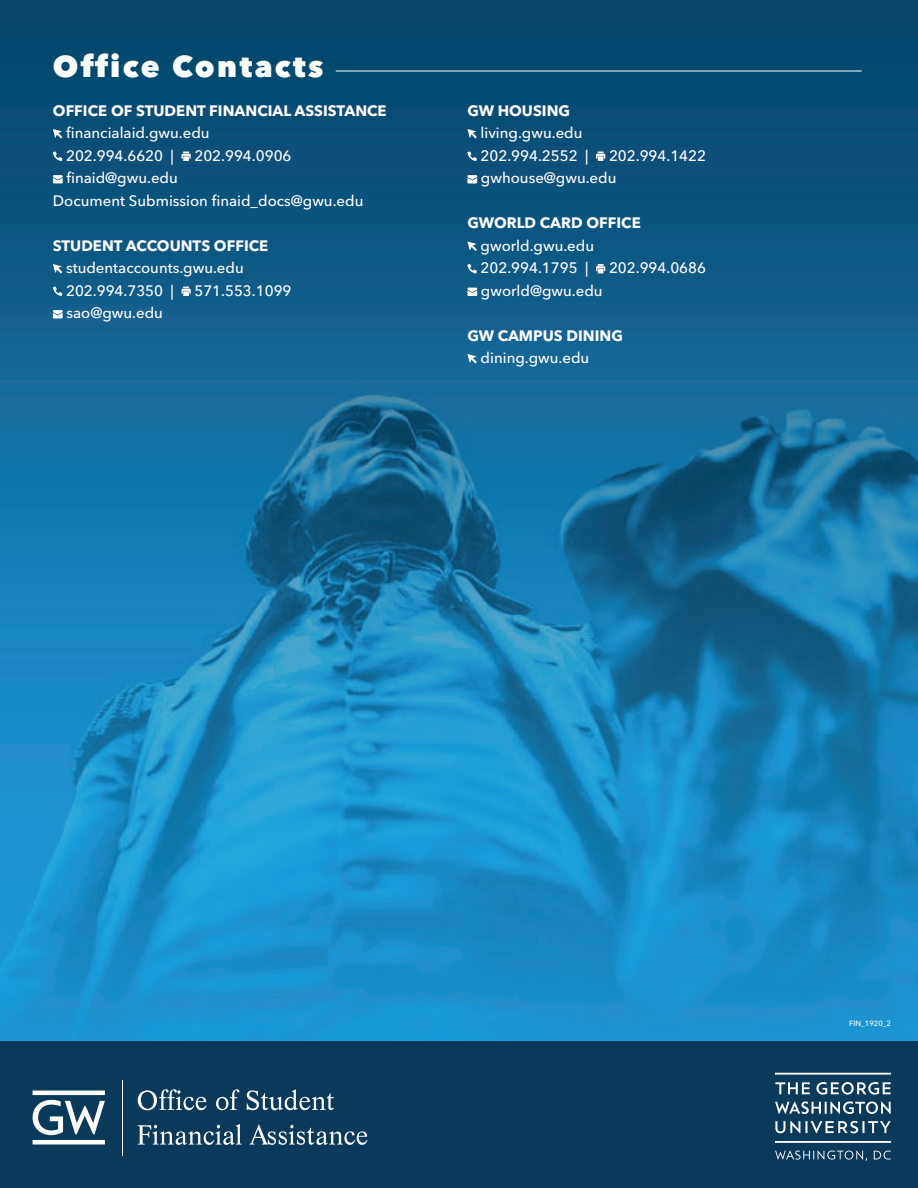
<style>
.page{position:relative;width:918px;height:1188px;background:#fff}
.page>*{position:absolute;margin:0;border:0;box-sizing:border-box;transform-origin:0 0}
.t1{font:800 30px "Avenir Next LT Pro";letter-spacing:.08em;color:#fff}
.t2{font:500 15px/22.5px "Avenir Next LT Pro";color:#fff}
.t3{font:700 15px/22.5px "Avenir Next LT Pro";color:#fff}
.t4{font:500 7.5px "Avenir Next LT Pro";color:#fff}
.s1{font-weight:500}
.s2{font-weight:700}
</style>
<div class="page">
<img style="left:0;top:0;width:918px;height:278px">
<img style="left:0;top:278px;width:918px;height:763px">
<hr style="left:336px;top:71px;width:526px;height:1px;background:#fff">
<svg style="left:53px;top:129px;width:9px;height:9px"></svg>
<svg style="left:53px;top:151px;width:9px;height:10px"></svg>
<svg style="left:181px;top:152px;width:10px;height:9px"></svg>
<svg style="left:53px;top:175px;width:10px;height:8px"></svg>
<svg style="left:53px;top:264px;width:9px;height:9px"></svg>
<svg style="left:53px;top:286px;width:9px;height:10px"></svg>
<svg style="left:181px;top:287px;width:10px;height:9px"></svg>
<svg style="left:53px;top:310px;width:10px;height:8px"></svg>
<svg style="left:467px;top:129px;width:10px;height:9px"></svg>
<svg style="left:467px;top:151px;width:10px;height:10px"></svg>
<svg style="left:596px;top:152px;width:9px;height:9px"></svg>
<svg style="left:467px;top:175px;width:10px;height:8px"></svg>
<svg style="left:467px;top:242px;width:10px;height:9px"></svg>
<svg style="left:467px;top:264px;width:10px;height:10px"></svg>
<svg style="left:596px;top:264px;width:9px;height:9px"></svg>
<svg style="left:467px;top:288px;width:10px;height:8px"></svg>
<svg style="left:467px;top:354px;width:10px;height:9px"></svg>
<div style="left:0;top:1041px;width:918px;height:147px;background:#093a5c"></div>
<svg style="left:138px;top:1089px;width:69px;height:21px"></svg>
<svg style="left:216px;top:1089px;width:23px;height:21px"></svg>
<svg style="left:247px;top:1090px;width:87px;height:20px"></svg>
<hr style="left:123px;top:1080px;width:1px;height:75px;background:#fff">
<svg style="left:33px;top:1091px;width:72px;height:53px"></svg>
<svg style="left:138px;top:1124px;width:104px;height:21px"></svg>
<svg style="left:250px;top:1125px;width:117px;height:20px"></svg>
<svg style="left:775px;top:1073px;width:116px;height:88px"></svg>
<h2 class="t1" style="left:53px;top:54px;width:272px">Office Contacts</h2>
<p class="t3" style="left:66px;top:100px;width:322px;text-indent:-13px">OFFICE OF STUDENT FINANCIAL ASSISTANCE <span class="s1">financialaid.gwu.edu<br>202.994.6620 |</span></p>
<p class="t2" style="left:194px;top:146px;width:99px">202.994.0906</p>
<p class="t2" style="left:53px;top:168px;width:312px;text-indent:14px">finaid@gwu.edu<br>Document Submission finaid_docs@gwu.edu</p>
<p class="t2" style="left:66px;top:236px;width:204px;text-indent:-13px"><span class="s2">STUDENT ACCOUNTS OFFICE </span>studentaccounts.gwu.edu<br>202.994.7350 |</p>
<p class="t2" style="left:194px;top:281px;width:99px">571.553.1099</p>
<p class="t2" style="left:66px;top:303px;width:98px">sao@gwu.edu</p>
<p class="t2" style="left:481px;top:101px;width:109px;text-indent:-13px"><span class="s2">GW HOUSING </span>living.gwu.edu<br>202.994.2552 |</p>
<p class="t2" style="left:481px;top:146px;width:227px;text-indent:128px">202.994.1422 gwhouse@gwu.edu</p>
<p class="t2" style="left:481px;top:213px;width:162px;text-indent:-13px"><span class="s2">GWORLD CARD OFFICE </span>gworld.gwu.edu<br>202.994.1795 |</p>
<p class="t2" style="left:609px;top:258px;width:99px">202.994.0686</p>
<p class="t2" style="left:481px;top:281px;width:123px">gworld@gwu.edu</p>
<p class="t3" style="left:481px;top:325px;width:144px;text-indent:-13px">GW CAMPUS DINING <span class="s1">dining.gwu.edu</span></p>
<p class="t4" style="left:849px;top:1021px;width:43px">FIN_1920_2</p>
</div>
